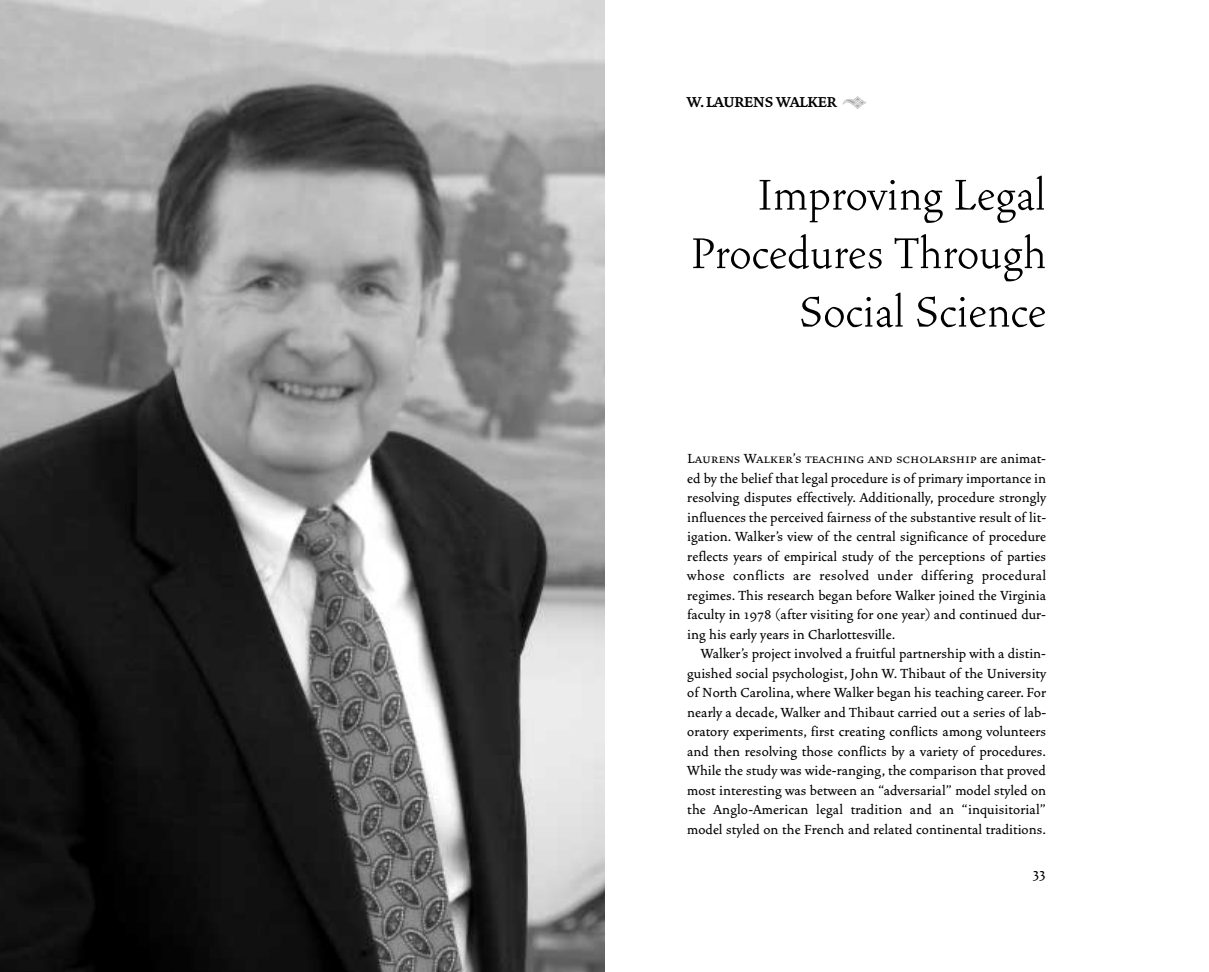
<style>
.page{position:relative;width:1209px;height:972px;background:#fff}
.page>*{position:absolute;margin:0;border:0;box-sizing:border-box;transform-origin:0 0}
.t1{font:300 54px/58.5px "Vendetta";color:#000;text-align:right}
.t2{font:700 18px "Vendetta";letter-spacing:-.005em;color:#000}
.t3{font:500 18px "Vendetta";color:#000}
.t4{font:500 16.5px/19.5px "Vendetta";letter-spacing:.005em;color:#000;text-align:justify}
.t5{font:16.5px "Vendetta Medium Petite Caps";letter-spacing:-.01em;color:#000}
.s1{font-family:"Vendetta Bold Lining Figs";font-weight:400;font-size:36px;color:#a6a6a6}
.s2{font-family:"Vendetta";font-weight:500}
</style>
<div class="page">
<img style="left:1px;top:0;width:604px;height:971px">
<p class="t2" style="left:687px;top:96px;width:183px">W. LAURENS WALKER <span class="s1">∑</span></p>
<h1 class="t1" style="left:691px;top:170px;width:357px">Improving Legal<br>Procedures Through<br>Social Science</h1>
<p class="t5" style="left:687px;top:448px;width:360px">Laurens Walker’s teaching and scholarship <span class="s2">are animat-</span></p>
<p class="t4" style="left:687px;top:470px;width:360px">ed by the belief that legal procedure is of primary importance in resolving disputes effectively. Additionally, procedure strongly influences the perceived fairness of the substantive result of lit&shy;igation. Walker’s view of the central significance of procedure reflects years of empirical study of the perceptions of parties whose conflicts are resolved under differing procedural regimes. This research began before Walker joined the Virginia faculty in 1978 (after visiting for one year) and continued dur&shy;ing his early years in Charlottesville.</p>
<p class="t4" style="left:687px;top:645px;width:360px;text-indent:14px">Walker’s project involved a fruitful partnership with a distin&shy;guished social psychologist, John W. Thibaut of the University of North Carolina, where Walker began his teaching career. For nearly a decade, Walker and Thibaut carried out a series of lab&shy;oratory experiments, first creating conflicts among volunteers and then resolving those conflicts by a variety of procedures.<br>While the study was wide-ranging, the comparison that proved most interesting was between an “adversarial” model styled on the Anglo-American legal tradition and an “inquisitorial” model styled on the French and related continental traditions.</p>
<p class="t3" style="left:1033px;top:866px;width:14px">33</p>
</div>
